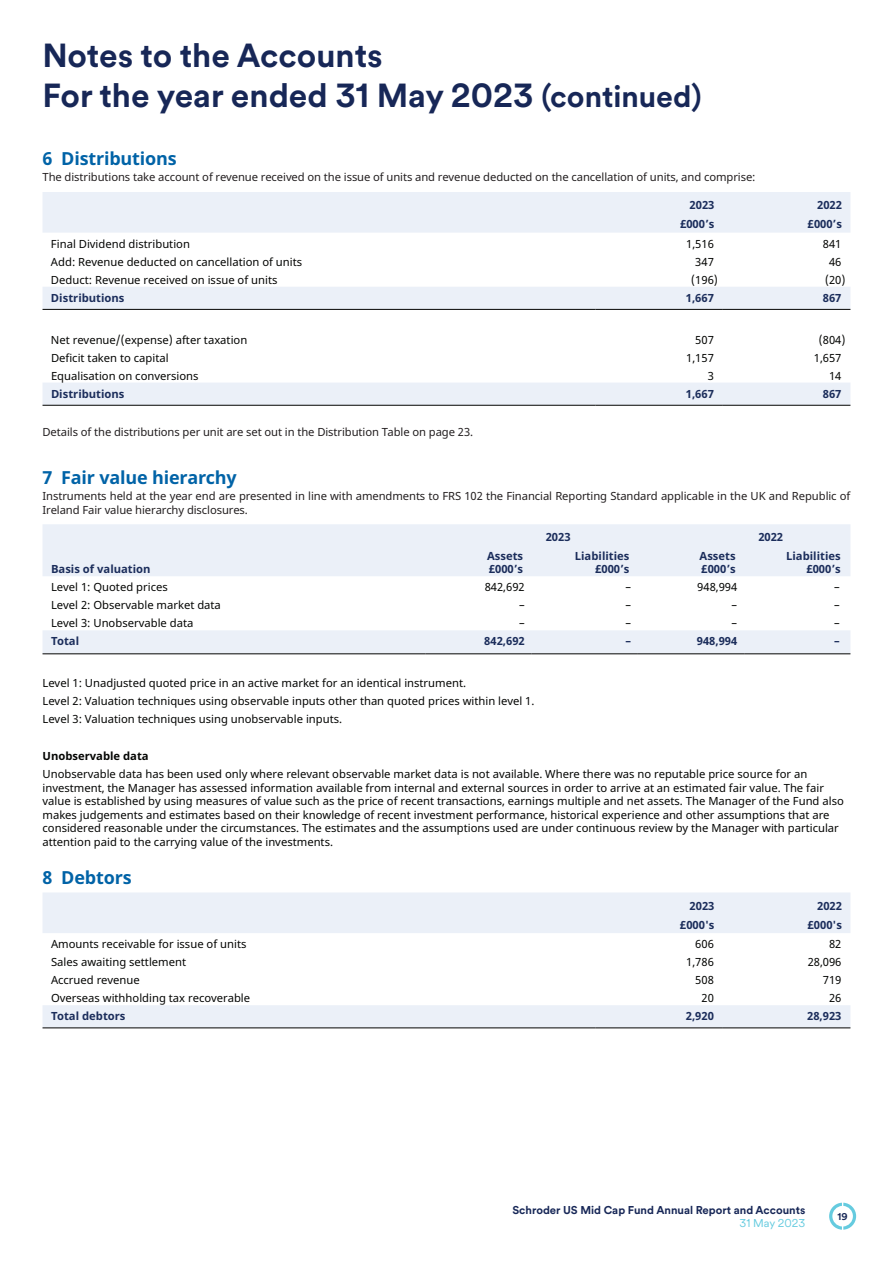
<style>
.page{position:relative;width:893px;height:1263px;background:#fff}
.page>*{position:absolute;margin:0;border:0;box-sizing:border-box;transform-origin:0 0}
.t1{font:700 33px/39.6px "Schroders Circular";color:#172757}
.t2{font:700 18px "Noto Sans";letter-spacing:-.01em;color:#0163a7}
.t3{font:11.25px/13.5px "Noto Sans";color:#040503}
.t4{font:11.25px/13.5px "Noto Sans";letter-spacing:-.01em;color:#231f20}
.t5{font:700 11.25px/13.5px "Noto Sans";color:#1b2d5b}
.t6{font:700 11.25px "Schroders Circular";color:#172757}
.t7{font:700 11.25px "Noto Sans";color:#040503}
.t8{font:11.25px "Schroders Circular";color:#65cbdf}
.t9{font:700 9.75px "Schroders Circular";color:#172757}
.s1{font-size:30px}
</style>
<div class="page">
<svg style="left:829px;top:1203px;width:27px;height:26px"></svg>
<svg style="left:43px;top:192px;width:807px;height:213px"></svg>
<hr style="left:43px;top:309px;width:552px;height:1px;background:#040503">
<hr style="left:595px;top:309px;width:128px;height:1px;background:#040503">
<hr style="left:723px;top:309px;width:127px;height:1px;background:#040503">
<hr style="left:43px;top:405px;width:552px;height:1px;background:#040503">
<hr style="left:595px;top:405px;width:128px;height:1px;background:#040503">
<hr style="left:723px;top:405px;width:127px;height:1px;background:#040503">
<svg style="left:43px;top:524px;width:807px;height:129px;fill:#ebf0f8"></svg>
<hr style="left:43px;top:653px;width:382px;height:1px;background:#040503">
<hr style="left:425px;top:653px;width:107px;height:1px;background:#040503">
<hr style="left:532px;top:653px;width:106px;height:1px;background:#040503">
<hr style="left:638px;top:653px;width:106px;height:1px;background:#040503">
<hr style="left:744px;top:653px;width:106px;height:1px;background:#040503">
<svg style="left:43px;top:892px;width:807px;height:135px"></svg>
<hr style="left:43px;top:1027px;width:552px;height:1px;background:#040503">
<hr style="left:595px;top:1027px;width:128px;height:1px;background:#040503">
<hr style="left:723px;top:1027px;width:127px;height:1px;background:#040503">
<h1 class="t1" style="left:43px;top:35px;width:661px">Notes to the Accounts<br>For the year ended 31 May 2023 <span class="s1">(continued)</span></h1>
<h2 class="t2" style="left:43px;top:146px;width:136px">6 Distributions</h2>
<p class="t4" style="left:43px;top:171px;width:714px">The distributions take account of revenue received on the issue of units and revenue deducted on the cancellation of units, and comprise:</p>
<p class="t5" style="left:690px;top:199px;width:26px">2023</p>
<p class="t5" style="left:817px;top:199px;width:26px">2022</p>
<p class="t5" style="left:680px;top:218px;width:36px">£000’s</p>
<p class="t5" style="left:808px;top:218px;width:36px">£000’s</p>
<p class="t3" style="left:51px;top:237px;width:141px">Final Dividend distribution</p>
<p class="t3" style="left:686px;top:237px;width:29px">1,516</p>
<p class="t3" style="left:823px;top:237px;width:20px">841</p>
<p class="t3" style="left:51px;top:255px;width:253px">Add: Revenue deducted on cancellation of units</p>
<p class="t3" style="left:695px;top:255px;width:20px">347</p>
<p class="t3" style="left:829px;top:255px;width:14px">46</p>
<p class="t3" style="left:51px;top:273px;width:228px">Deduct: Revenue received on issue of units</p>
<p class="t3" style="left:691px;top:273px;width:28px">(196)</p>
<p class="t3" style="left:825px;top:273px;width:22px">(20)</p>
<p class="t5" style="left:51px;top:291px;width:75px">Distributions</p>
<p class="t5" style="left:686px;top:291px;width:30px">1,667</p>
<p class="t5" style="left:823px;top:291px;width:20px">867</p>
<p class="t3" style="left:51px;top:333px;width:198px">Net revenue/(expense) after taxation</p>
<p class="t3" style="left:695px;top:333px;width:20px">507</p>
<p class="t3" style="left:819px;top:333px;width:28px">(804)</p>
<p class="t3" style="left:51px;top:351px;width:119px">Deficit taken to capital</p>
<p class="t3" style="left:686px;top:351px;width:29px">1,157</p>
<p class="t3" style="left:814px;top:351px;width:29px">1,657</p>
<p class="t3" style="left:51px;top:369px;width:149px">Equalisation on conversions</p>
<p class="t3" style="left:708px;top:369px;width:8px">3</p>
<p class="t3" style="left:829px;top:369px;width:14px">14</p>
<p class="t5" style="left:51px;top:387px;width:75px">Distributions</p>
<p class="t5" style="left:686px;top:387px;width:30px">1,667</p>
<p class="t5" style="left:823px;top:387px;width:20px">867</p>
<p class="t4" style="left:43px;top:426px;width:432px">Details of the distributions per unit are set out in the Distribution Table on page 23.</p>
<h2 class="t2" style="left:43px;top:465px;width:196px">7 Fair value hierarchy</h2>
<p class="t4" style="left:43px;top:490px;width:809px">Instruments held at the year end are presented in line with amendments to FRS 102 the Financial Reporting Standard applicable in the UK and Republic of<br>Ireland Fair value hierarchy disclosures.</p>
<p class="t5" style="left:546px;top:530px;width:26px">2023</p>
<p class="t5" style="left:758px;top:530px;width:26px">2022</p>
<p class="t5" style="left:51px;top:563px;width:101px">Basis of valuation</p>
<p class="t5" style="left:487px;top:549px;width:38px">Assets £000’s</p>
<p class="t5" style="left:575px;top:549px;width:56px;text-align:right">Liabilities £000’s</p>
<p class="t5" style="left:700px;top:549px;width:38px">Assets £000’s</p>
<p class="t5" style="left:786px;top:549px;width:56px;text-align:right">Liabilities £000’s</p>
<p class="t3" style="left:51px;top:581px;width:118px">Level 1: Quoted prices</p>
<p class="t3" style="left:485px;top:581px;width:42px">842,692</p>
<p class="t3" style="left:625px;top:581px;width:7px">–</p>
<p class="t3" style="left:697px;top:581px;width:42px">948,994</p>
<p class="t3" style="left:834px;top:581px;width:7px">–</p>
<p class="t3" style="left:51px;top:599px;width:171px">Level 2: Observable market data</p>
<p class="t3" style="left:519px;top:599px;width:7px">–</p>
<p class="t3" style="left:625px;top:599px;width:7px">–</p>
<p class="t3" style="left:732px;top:599px;width:7px">–</p>
<p class="t3" style="left:834px;top:599px;width:7px">–</p>
<p class="t3" style="left:51px;top:617px;width:144px">Level 3: Unobservable data</p>
<p class="t3" style="left:519px;top:617px;width:7px">–</p>
<p class="t3" style="left:625px;top:617px;width:7px">–</p>
<p class="t3" style="left:732px;top:617px;width:7px">–</p>
<p class="t3" style="left:834px;top:617px;width:7px">–</p>
<p class="t5" style="left:51px;top:635px;width:30px">Total</p>
<p class="t5" style="left:484px;top:635px;width:42px">842,692</p>
<p class="t5" style="left:625px;top:635px;width:7px">–</p>
<p class="t5" style="left:697px;top:635px;width:42px">948,994</p>
<p class="t5" style="left:834px;top:635px;width:7px">–</p>
<p class="t3" style="left:43px;top:674px;width:493px;line-height:18px">Level 1: Unadjusted quoted price in an active market for an identical instrument.<br>Level 2: Valuation techniques using observable inputs other than quoted prices within level 1.<br>Level 3: Valuation techniques using unobservable inputs.</p>
<p class="t7" style="left:43px;top:748px;width:108px">Unobservable data</p>
<p class="t3" style="left:43px;top:768px;width:803px">Unobservable data has been used only where relevant observable market data is not available. Where there was no reputable price source for an investment, the Manager has assessed information available from internal and external sources in order to arrive at an estimated fair value. The fair value is established by using measures of value such as the price of recent transactions, earnings multiple and net assets. The Manager of the Fund also makes judgements and estimates based on their knowledge of recent investment performance, historical experience and other assumptions that are considered reasonable under the circumstances. The estimates and the assumptions used are under continuous review by the Manager with particular attention paid to the carrying value of the investments.</p>
<h2 class="t2" style="left:43px;top:865px;width:91px">8 Debtors</h2>
<p class="t5" style="left:690px;top:899px;width:26px">2023</p>
<p class="t5" style="left:817px;top:899px;width:26px">2022</p>
<p class="t5" style="left:680px;top:918px;width:36px">£000's</p>
<p class="t5" style="left:807px;top:918px;width:36px">£000's</p>
<p class="t3" style="left:51px;top:938px;width:197px">Amounts receivable for issue of units</p>
<p class="t3" style="left:695px;top:938px;width:20px">606</p>
<p class="t3" style="left:829px;top:938px;width:14px">82</p>
<p class="t3" style="left:51px;top:956px;width:137px">Sales awaiting settlement</p>
<p class="t3" style="left:686px;top:956px;width:29px">1,786</p>
<p class="t3" style="left:808px;top:956px;width:35px">28,096</p>
<p class="t3" style="left:51px;top:974px;width:90px">Accrued revenue</p>
<p class="t3" style="left:695px;top:974px;width:20px">508</p>
<p class="t3" style="left:823px;top:974px;width:20px">719</p>
<p class="t3" style="left:51px;top:992px;width:201px">Overseas withholding tax recoverable</p>
<p class="t3" style="left:701px;top:992px;width:14px">20</p>
<p class="t3" style="left:829px;top:992px;width:14px">26</p>
<p class="t5" style="left:51px;top:1010px;width:76px">Total debtors</p>
<p class="t5" style="left:686px;top:1010px;width:30px">2,920</p>
<p class="t5" style="left:807px;top:1010px;width:36px">28,923</p>
<p class="t6" style="left:512px;top:1202px;width:294px">Schroder US Mid Cap Fund Annual Report and Accounts</p>
<p class="t8" style="left:740px;top:1215px;width:67px">31 May 2023</p>
<p class="t9" style="left:838px;top:1209px;width:12px">19</p>
</div>
